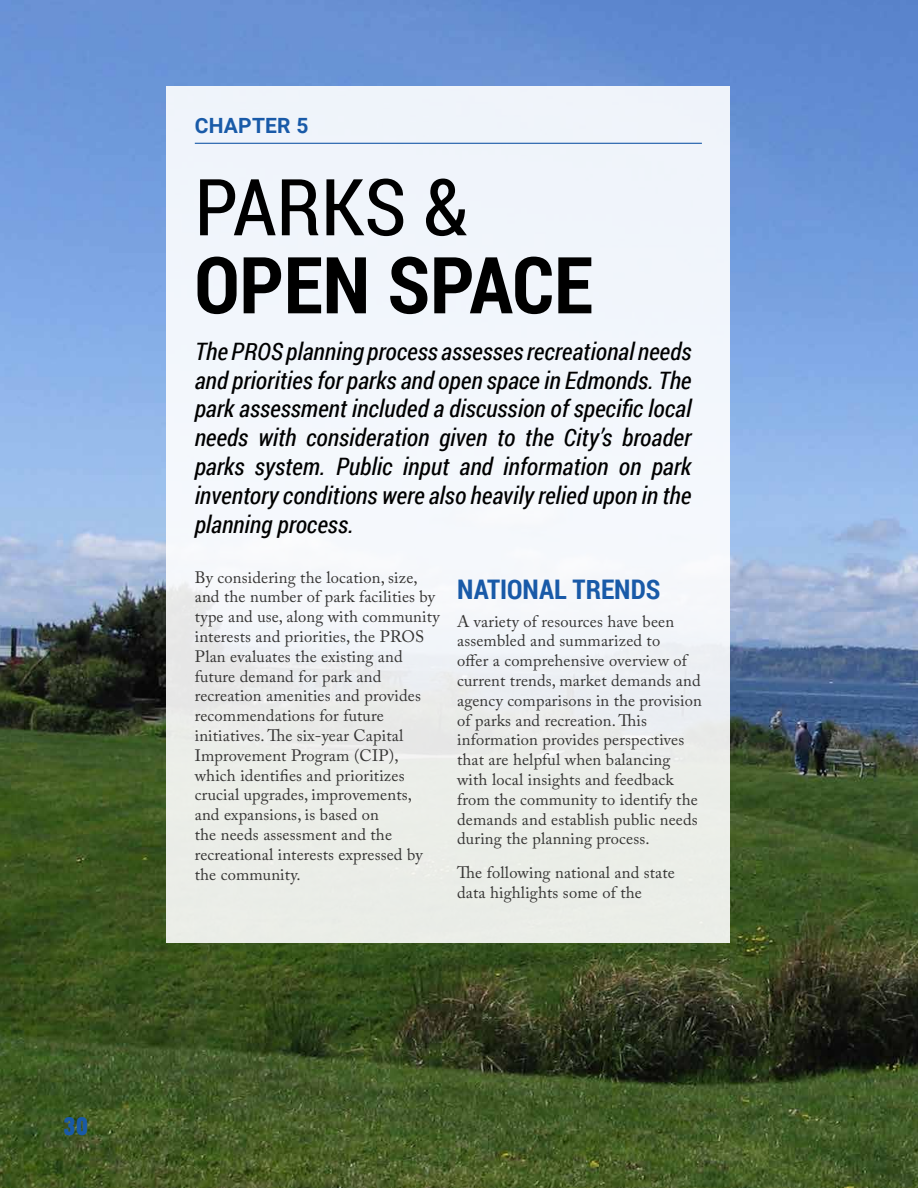
<style>
.page{position:relative;width:918px;height:1188px;background:#fff}
.page>*{position:absolute;margin:0;border:0;box-sizing:border-box;transform-origin:0 0}
.t1{font:700 78.6px "Roboto Condensed";color:#000}
.t2{font:78.6px "Roboto Condensed";color:#000}
.t3{font:700 27px "Roboto Condensed";color:#195aa8}
.t4{font:italic 24px/28.8px "Roboto Condensed";color:#000;text-align:justify}
.t5{font:22.5px "Anton";color:#195aa8}
.t6{font:700 21px "Roboto";letter-spacing:.01em;color:#195aa8}
.t7{font:16.5px/19.8px "Adobe Caslon Pro";letter-spacing:.01em;color:#353433}
</style>
<div class="page">
<img style="left:0;top:0;width:918px;height:1188px">
<div style="left:167px;top:86px;width:563px;height:857px;background:linear-gradient(to bottom,#f3f8ff,#eceee9)"></div>
<hr style="left:195px;top:143px;width:507px;height:1px;background:#195aa8">
<h3 class="t5" style="left:64px;top:1109px;width:26px">30</h3>
<p class="t6" style="left:195px;top:111px;width:115px">CHAPTER 5</p>
<h1 class="t2" style="left:195px;top:153px;width:275px">PARKS &amp;</h1>
<h1 class="t1" style="left:195px;top:230px;width:400px">OPEN SPACE</h1>
<p class="t4" style="left:195px;top:336px;width:498px">The PROS planning process assesses recreational needs and priorities for parks and open space in Edmonds. The park assessment included a discussion of specific local needs with consideration given to the City’s broader parks system. Public input and information on park inventory conditions were also heavily relied upon in the planning process.</p>
<p class="t7" style="left:195px;top:567px;width:246px">By considering the location, size, and the number of park facilities by type and use, along with community interests and priorities, the PROS<br>Plan evaluates the existing and future demand for park and recreation amenities and provides recommendations for future initiatives. The six-year Capital<br>Improvement Program (CIP), which identifies and prioritizes crucial upgrades, improvements, and expansions, is based on<br>the needs assessment and the recreational interests expressed by the community.</p>
<h2 class="t3" style="left:457px;top:570px;width:205px">NATIONAL TRENDS</h2>
<p class="t7" style="left:457px;top:611px;width:246px">A variety of resources have been assembled and summarized to<br>offer a comprehensive overview of current trends, market demands and agency comparisons in the provision of parks and recreation. This information provides perspectives that are helpful when balancing with local insights and feedback from the community to identify the demands and establish public needs during the planning process.</p>
<p class="t7" style="left:457px;top:862px;width:219px">The following national and state data highlights some of the</p>
</div>
